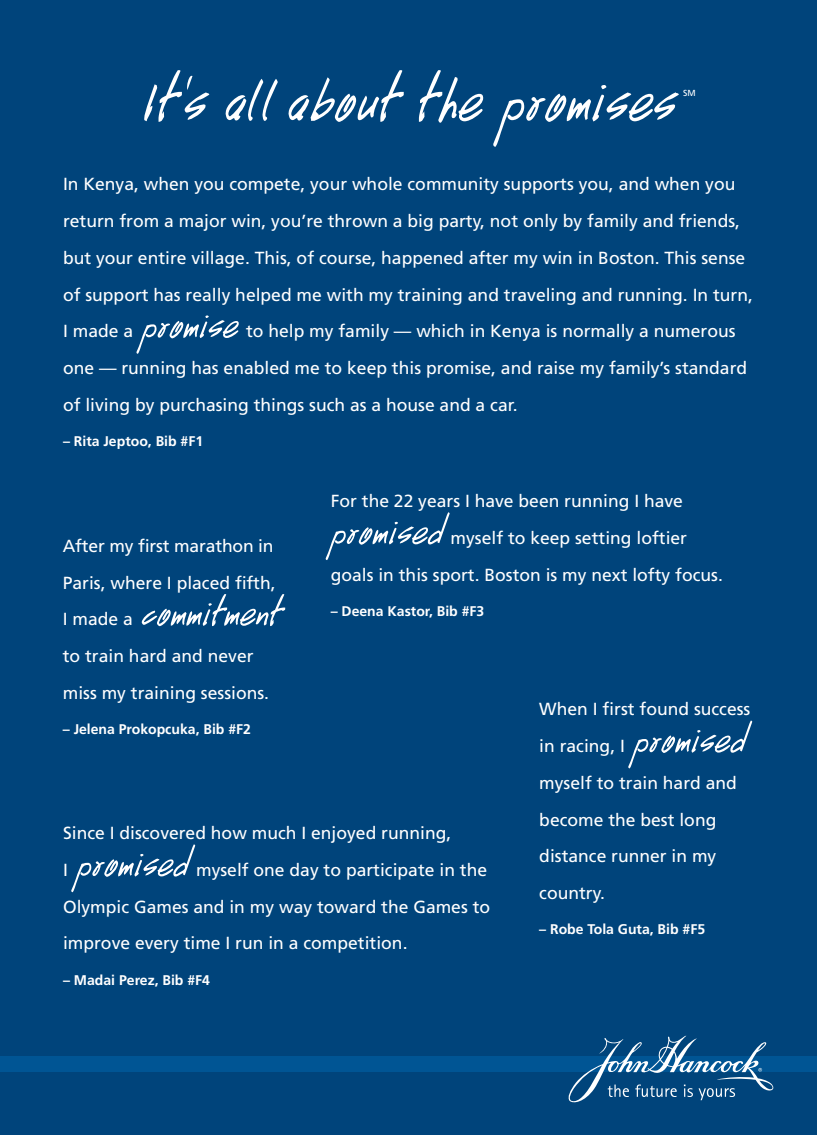
<style>
.page{position:relative;width:817px;height:1135px;background:#fff}
.page>*{position:absolute;margin:0;border:0;box-sizing:border-box;transform-origin:0 0}
.t1{font:700 81.9px "Handwriting";color:#fff;scale:.96 1}
.t2{font:700 50.75px "Handwriting";letter-spacing:-.005em;color:#fff}
.t3{font:17.5px/36.8px "Frutiger LT Std";color:#fff}
.t4{font:700 14px "Frutiger LT Std";color:#fff}
.t5{font:8.75px "Frutiger LT Std";color:#fff}
</style>
<div class="page">
<div style="left:0;top:0;width:816px;height:1134px;background:#00447b"></div>
<h1 class="t1" style="left:143px;top:70px;width:557px">It's all about the promises</h1>
<p class="t5" style="left:683px;top:89px;width:14px">SM</p>
<p class="t3" style="left:63px;top:167px;width:691px">In Kenya, when you compete, your whole community supports you, and when you return from a major win, you’re thrown a big party, not only by family and friends, but your entire village. This, of course, happened after my win in Boston. This sense of support has really helped me with my training and traveling and running. In turn, I made a</p>
<h2 class="t2" style="left:141px;top:306px;width:99px">promise</h2>
<p class="t3" style="left:63px;top:314px;width:685px;text-indent:183px">to help my family — which in Kenya is normally a numerous one — running has enabled me to keep this promise, and raise my family’s standard of living by purchasing things such as a house and a car.</p>
<p class="t4" style="left:63px;top:435px;width:142px">– Rita Jeptoo, Bib #F1</p>
<p class="t3" style="left:330px;top:484px;width:354px">For the 22 years I have been running I have</p>
<h2 class="t2" style="left:330px;top:512px;width:115px">promised</h2>
<p class="t3" style="left:330px;top:520px;width:393px;text-indent:120px">myself to keep setting loftier goals in this sport. Boston is my next lofty focus.</p>
<p class="t4" style="left:330px;top:605px;width:155px">– Deena Kastor, Bib #F3</p>
<p class="t3" style="left:63px;top:528px;width:214px;text-align:justify">After my first marathon in Paris, where I placed fifth, I made a</p>
<h2 class="t2" style="left:141px;top:593px;width:143px">commitment</h2>
<p class="t3" style="left:63px;top:639px;width:208px">to train hard and never miss my training sessions.</p>
<p class="t4" style="left:63px;top:723px;width:190px">– Jelena Prokopcuka, Bib #F2</p>
<p class="t3" style="left:539px;top:692px;width:212px">When I first found success in racing, I</p>
<h2 class="t2" style="left:633px;top:720px;width:115px">promised</h2>
<p class="t3" style="left:539px;top:765px;width:199px">myself to train hard and become the best long distance runner in my country.</p>
<p class="t4" style="left:539px;top:923px;width:167px">– Robe Tola Guta, Bib #F5</p>
<p class="t3" style="left:63px;top:815px;width:389px">Since I discovered how much I enjoyed running,<br>I</p>
<h2 class="t2" style="left:76px;top:844px;width:115px">promised</h2>
<p class="t3" style="left:63px;top:852px;width:428px;text-indent:133px">myself one day to participate in the<br>Olympic Games and in my way toward the Games to improve every time I run in a competition.</p>
<p class="t4" style="left:63px;top:973px;width:148px">– Madai Perez, Bib #F4</p>
</div>
